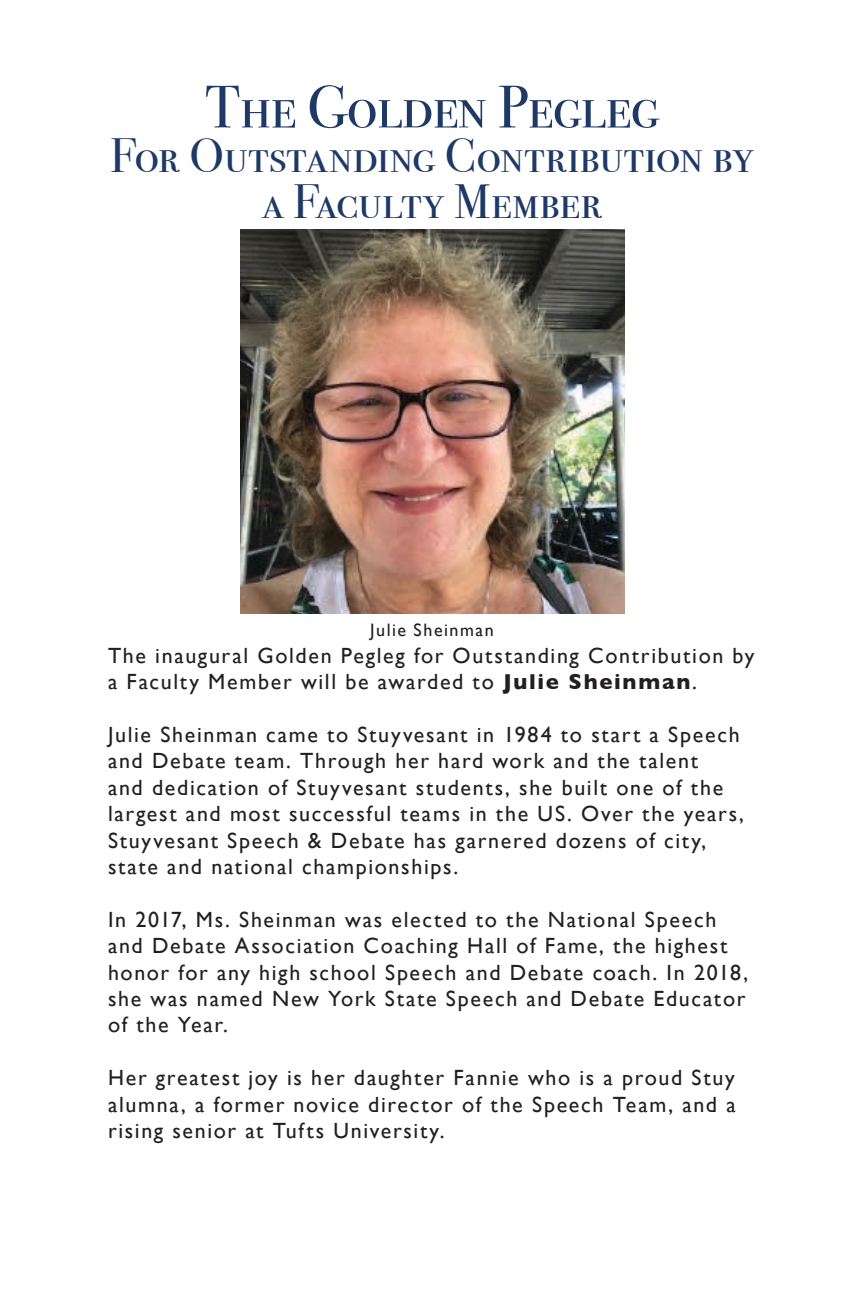
<style>
.page{position:relative;width:864px;height:1296px;background:#fff}
.page>*{position:absolute;margin:0;border:0;box-sizing:border-box;transform-origin:0 0}
.t1{font:60px "Bodoni Svty Two SCITCTT";color:#1e3965}
.t2{font:48px/46px "Bodoni Svty Two SCITCTT";letter-spacing:.01em;color:#1e3965;text-align:center}
.t3{font:22px/26.4px "Gill Sans";letter-spacing:.075em;color:#231f20}
.t4{font:18px "Gill Sans";letter-spacing:.085em;color:#231f20}
.s1{font-weight:700}
</style>
<div class="page">
<img style="left:240px;top:229px;width:384px;height:384px">
<h1 class="t1" style="left:205px;top:71px;width:455px">The Golden Pegleg</h1>
<h2 class="t2" style="left:110px;top:133px;width:645px">For Outstanding Contribution by a Faculty Member</h2>
<p class="t4" style="left:370px;top:619px;width:125px">Julie Sheinman</p>
<p class="t3" style="left:108px;top:642px;width:648px">The inaugural Golden Pegleg for Outstanding Contribution by a Faculty Member will be awarded to <span class="s1">Julie Sheinman</span>.</p>
<p class="t3" style="left:108px;top:721px;width:638px">Julie Sheinman came to Stuyvesant in 1984 to start a Speech and Debate team. Through her hard work and the talent<br>and dedication of Stuyvesant students, she built one of the largest and most successful teams in the US. Over the years, Stuyvesant Speech &amp; Debate has garnered dozens of city, state and national championships.</p>
<p class="t3" style="left:108px;top:906px;width:642px">In 2017, Ms. Sheinman was elected to the National Speech and Debate Association Coaching Hall of Fame, the highest honor for any high school Speech and Debate coach. In 2018, she was named New York State Speech and Debate Educator of the Year.</p>
<p class="t3" style="left:108px;top:1064px;width:629px;text-align:justify">Her greatest joy is her daughter Fannie who is a proud Stuy alumna, a former novice director of the Speech Team, and a rising senior at Tufts University.</p>
</div>
